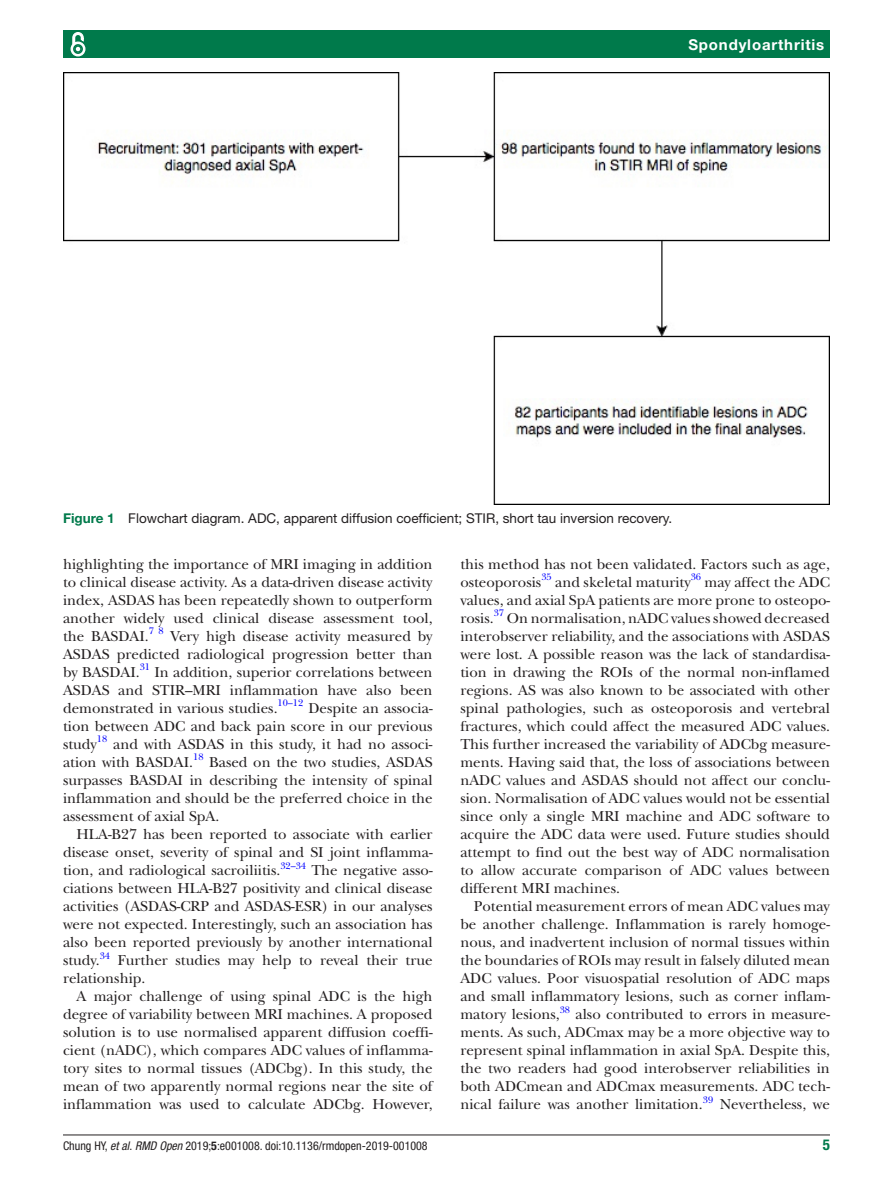
<style>
.page{position:relative;width:893px;height:1191px;background:#fff}
.page>*{position:absolute;margin:0;border:0;box-sizing:border-box;transform-origin:0 0}
.t1{font:15px/18px "New Baskerville";color:#231f20;text-align:justify}
.t2{font:700 15px "Helvetica Neue LT Std";letter-spacing:.055em;color:#fff}
.t3{font:700 condensed 15px "Helvetica Neue LT Std";color:#007a4b}
.t4{font:13.5px "Helvetica Neue LT Std";color:#231f20}
.t5{font:condensed 12px "Helvetica Neue LT Std";color:#231f20}
.t6{font:9.9px "New Baskerville";color:#00f}
.s1{font-weight:700;color:#007a4b}
.s2{font-style:italic}
.s3{font-weight:700}
</style>
<div class="page">
<hr style="left:63px;top:1134px;width:767px;height:1px;background:#231f20">
<div style="left:63px;top:31px;width:767px;height:27px;background:#007a4b"></div>
<svg style="left:70px;top:32px;width:16px;height:25px"></svg>
<div style="left:74px;top:45px;width:8px;height:8px;border:1px solid #007a4b;border-radius:50%"></div>
<img style="left:63px;top:73px;width:767px;height:432px">
<p class="t2" style="left:688px;top:35px;width:137px">Spondyloarthritis</p>
<p class="t4" style="left:63px;top:510px;width:611px"><span class="s1">Figure 1</span> Flowchart diagram. ADC, apparent diffusion coefficient; STIR, short tau inversion recovery.</p>
<p class="t1" style="left:63px;top:555px;width:371px">highlighting the importance of MRI imaging in addition to clinical disease activity. As a data-driven disease activity index, ASDAS has been repeatedly shown to outperform another widely used clinical disease assessment tool, the BASDAI.</p>
<p class="t1" style="left:460px;top:555px;width:371px">this method has not been validated. Factors such as age, osteoporosis</p>
<p class="t6" style="left:541px;top:571px;width:12px">35</p>
<p class="t1" style="left:555px;top:573px;width:137px">and skeletal maturity</p>
<p class="t6" style="left:691px;top:571px;width:12px">36</p>
<p class="t1" style="left:460px;top:573px;width:371px;text-indent:244px">may affect the ADC values, and axial SpA patients are more prone to osteopo&shy;rosis.</p>
<p class="t6" style="left:494px;top:607px;width:12px">37</p>
<p class="t1" style="left:460px;top:609px;width:371px;text-indent:46px">On normalisation, nADC values showed decreased interobserver reliability, and the associations with ASDAS were lost. A possible reason was the lack of standardisa&shy;tion in drawing the ROIs of the normal non-inflamed regions. AS was also known to be associated with other spinal pathologies, such as osteoporosis and vertebral fractures, which could affect the measured ADC values.<br>This further increased the variability of ADCbg measure&shy;ments. Having said that, the loss of associations between nADC values and ASDAS should not affect our conclu&shy;sion. Normalisation of ADC values would not be essential since only a single MRI machine and ADC software to acquire the ADC data were used. Future studies should attempt to find out the best way of ADC normalisation to allow accurate comparison of ADC values between different MRI machines.</p>
<p class="t1" style="left:460px;top:897px;width:371px;text-indent:14px">Potential measurement errors of mean ADC values may be another challenge. Inflammation is rarely homoge&shy;nous, and inadvertent inclusion of normal tissues within the boundaries of ROIs may result in falsely diluted mean ADC values. Poor visuospatial resolution of ADC maps and small inflammatory lesions, such as corner inflam&shy;matory lesions,</p>
<p class="t6" style="left:149px;top:625px;width:16px">7 8</p>
<p class="t1" style="left:63px;top:627px;width:371px;text-indent:107px">Very high disease activity measured by ASDAS predicted radiological progression better than by BASDAI.</p>
<p class="t6" style="left:140px;top:661px;width:12px">31</p>
<p class="t1" style="left:63px;top:663px;width:371px;text-indent:91px">In addition, superior correlations between ASDAS and STIR–MRI inflammation have also been demonstrated in various studies.</p>
<p class="t6" style="left:278px;top:697px;width:27px">10–12</p>
<p class="t1" style="left:63px;top:699px;width:371px;text-indent:245px">Despite an associa&shy;tion between ADC and back pain score in our previous study</p>
<p class="t6" style="left:97px;top:733px;width:12px">18</p>
<p class="t1" style="left:63px;top:735px;width:371px;text-indent:50px">and with ASDAS in this study, it had no associ&shy;ation with BASDAI.</p>
<p class="t6" style="left:193px;top:751px;width:12px">18</p>
<p class="t1" style="left:63px;top:753px;width:371px;text-indent:146px">Based on the two studies, ASDAS surpasses BASDAI in describing the intensity of spinal inflammation and should be the preferred choice in the assessment of axial SpA.</p>
<p class="t1" style="left:63px;top:825px;width:371px;text-indent:14px">HLA-B27 has been reported to associate with earlier disease onset, severity of spinal and SI joint inflamma&shy;tion, and radiological sacroiliitis.<sup>32–34</sup> The negative asso&shy;ciations between HLA-B27 positivity and clinical disease activities (ASDAS-CRP and ASDAS-ESR) in our analyses were not expected. Interestingly, such an association has also been reported previously by another international study.</p>
<p class="t6" style="left:100px;top:949px;width:12px">34</p>
<p class="t1" style="left:63px;top:951px;width:371px;text-indent:55px">Further studies may help to reveal their true relationship.</p>
<p class="t1" style="left:63px;top:987px;width:371px;text-indent:14px">A major challenge of using spinal ADC is the high degree of variability between MRI machines. A proposed solution is to use normalised apparent diffusion coeffi&shy;cient (nADC), which compares ADC values of inflamma&shy;tory sites to normal tissues (ADCbg). In this study, the mean of two apparently normal regions near the site of inflammation was used to calculate ADCbg. However,</p>
<p class="t6" style="left:560px;top:1003px;width:12px">38</p>
<p class="t1" style="left:460px;top:1005px;width:371px;text-indent:115px">also contributed to errors in measure&shy;ments. As such, ADCmax may be a more objective way to represent spinal inflammation in axial SpA. Despite this, the two readers had good interobserver reliabilities in both ADCmean and ADCmax measurements. ADC tech&shy;nical failure was another limitation.<sup>39</sup> Nevertheless, we</p>
<p class="t5" style="left:63px;top:1138px;width:366px">Chung HY, <span class="s2">et al</span>. <span class="s2">RMD Open</span> 2019;<span class="s3">5</span>:e001008. doi:10.1136/rmdopen-2019-001008</p>
<p class="t3" style="left:823px;top:1135px;width:9px">5</p>
</div>
